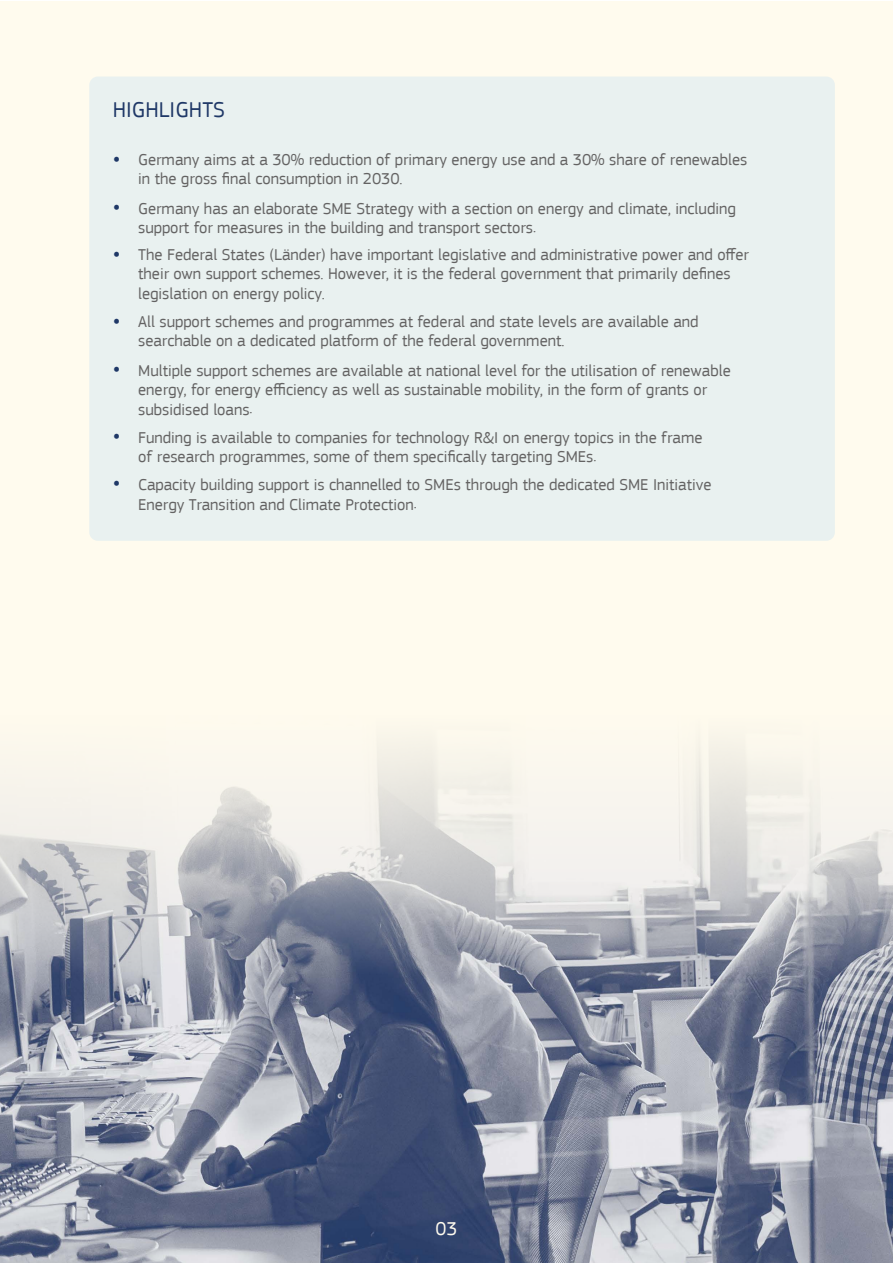
<style>
.page{position:relative;width:893px;height:1263px;background:#fff}
.page>*{position:absolute;margin:0;border:0;box-sizing:border-box;transform-origin:0 0}
.t1{font:22.5px "EC Square Sans Pro";color:#1f3867}
.t2{font:19.5px "EC Square Sans Pro";color:#fffbee}
.t3{font:16.5px/19.5px "EC Square Sans Pro";color:#646363}
.s1{font-size:27px;color:#1f3867}
</style>
<div class="page">
<div style="left:0;top:1px;width:893px;height:1262px;background:#fffbee"></div>
<img style="left:0;top:1070px;width:893px;height:193px">
<svg style="left:0;top:746px;width:893px;height:324px"></svg>
<div style="left:89px;top:77px;width:746px;height:464px;background:#e9f1f0;border-radius:9px"></div>
<h1 class="t1" style="left:113px;top:96px;width:114px">HIGHLIGHTS</h1>
<p class="t3" style="left:138px;top:150px;width:611px;text-indent:-26px"><span class="s1">•</span> Germany aims at a 30% reduction of primary energy use and a 30% share of renewables in the gross final consumption in 2030.</p>
<p class="t3" style="left:138px;top:199px;width:599px;text-indent:-26px"><span class="s1">•</span> Germany has an elaborate SME Strategy with a section on energy and climate, including support for measures in the building and transport sectors.</p>
<p class="t3" style="left:138px;top:245px;width:612px;text-indent:-26px"><span class="s1">•</span> The Federal States (Länder) have important legislative and administrative power and offer their own support schemes. However, it is the federal government that primarily defines legislation on energy policy.</p>
<p class="t3" style="left:138px;top:312px;width:562px;text-indent:-26px"><span class="s1">•</span> All support schemes and programmes at federal and state levels are available and searchable on a dedicated platform of the federal government.</p>
<p class="t3" style="left:138px;top:361px;width:594px;text-indent:-26px"><span class="s1">•</span> Multiple support schemes are available at national level for the utilisation of renewable energy, for energy efficiency as well as sustainable mobility, in the form of grants or subsidised loans.</p>
<p class="t3" style="left:138px;top:428px;width:566px;text-indent:-26px"><span class="s1">•</span> Funding is available to companies for technology R&amp;I on energy topics in the frame of research programmes, some of them specifically targeting SMEs.</p>
<p class="t3" style="left:138px;top:475px;width:575px;text-indent:-26px"><span class="s1">•</span> Capacity building support is channelled to SMEs through the dedicated SME Initiative<br>Energy Transition and Climate Protection.</p>
<p class="t2" style="left:436px;top:1217px;width:23px">03</p>
</div>
